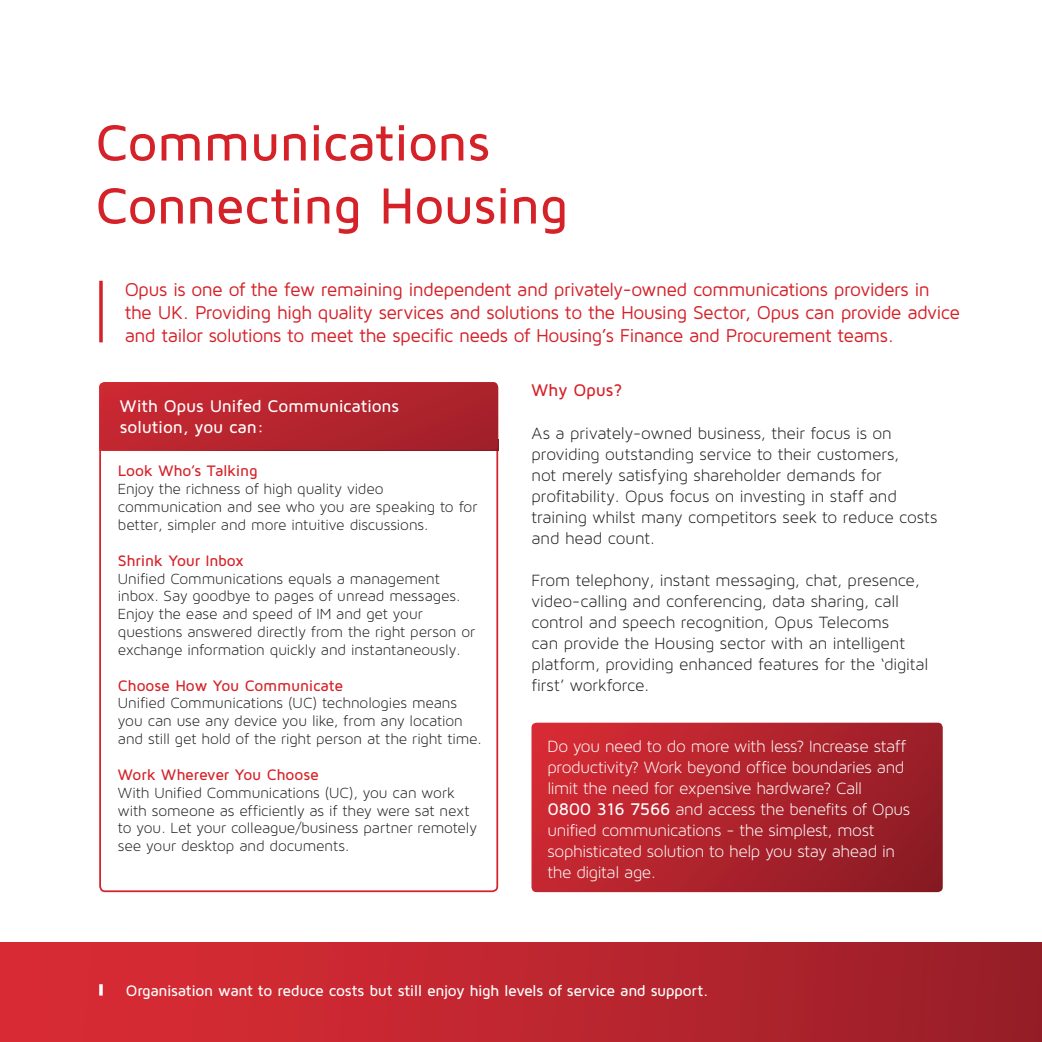
<style>
.page{position:relative;width:1042px;height:1042px;background:#fff}
.page>*{position:absolute;margin:0;border:0;box-sizing:border-box;transform-origin:0 0}
.t1{font:500 52.5px/63px "Maven Pro";letter-spacing:-.015em;color:#d52128}
.t2{font:19.25px/23.1px "Maven Pro";letter-spacing:-.035em;color:#d52128}
.t3{font:17.5px/21px "Maven Pro Light 300";letter-spacing:-.005em;color:#231f20}
.t4{font:17.5px/21px "Maven Pro Light 300";letter-spacing:-.02em;color:#fff}
.t5{font:500 17.5px/21px "Maven Pro";letter-spacing:-.015em;color:#fff}
.t6{font:500 17.5px "Maven Pro";letter-spacing:-.02em;color:#d52128}
.t7{font:15.75px/17.8px "Maven Pro Light 300";letter-spacing:-.005em;color:#231f20}
.t8{font:500 15.75px "Maven Pro";letter-spacing:-.025em;color:#fff}
.t9{font:500 15.75px "Maven Pro";letter-spacing:-.015em;color:#d52128}
.s1{font-family:"Maven Pro";font-weight:500;color:#d52128}
.s2{font-family:"Maven Pro";font-weight:500}
</style>
<div class="page">
<svg style="left:99px;top:281px;width:4px;height:61px"></svg>
<div style="left:0;top:943px;width:1042px;height:99px;background:linear-gradient(to right,#df2c36,#991f28)"></div>
<svg style="left:99px;top:382px;width:399px;height:68px;background:#b6252e"></svg>
<svg style="left:531px;top:723px;width:412px;height:169px;background:#b0232c"></svg>
<svg style="left:99px;top:984px;width:4px;height:11px"></svg>
<p class="t1" style="left:95px;top:109px;width:474px">Communications<br>Connecting Housing</p>
<p class="t2" style="left:125px;top:277px;width:837px">Opus is one of the few remaining independent and privately-owned communications providers in the UK. Providing high quality services and solutions to the Housing Sector, Opus can provide advice and tailor solutions to meet the specific needs of Housing’s Finance and Procurement teams.</p>
<p class="t5" style="left:120px;top:395px;width:281px">With Opus Unifed Communications solution, you can:</p>
<p class="t7" style="left:118px;top:462px;width:361px"><span class="s1">Look Who’s Talking<br></span>Enjoy the richness of high quality video communication and see who you are speaking to for better, simpler and more intuitive discussions.</p>
<p class="t9" style="left:118px;top:550px;width:127px">Shrink Your Inbox</p>
<p class="t7" style="left:118px;top:569px;width:359px">Unified Communications equals a management inbox. Say goodbye to pages of unread messages.<br>Enjoy the ease and speed of IM and get your questions answered directly from the right person or exchange information quickly and instantaneously.</p>
<p class="t7" style="left:118px;top:676px;width:365px"><span class="s1">Choose How You Communicate<br></span>Unified Communications (UC) technologies means you can use any device you like, from any location and still get hold of the right person at the right time.</p>
<p class="t7" style="left:118px;top:765px;width:360px"><span class="s1">Work Wherever You Choose<br></span>With Unified Communications (UC), you can work with someone as efficiently as if they were sat next to you. Let your colleague/business partner remotely see your desktop and documents.</p>
<p class="t6" style="left:531px;top:379px;width:92px">Why Opus?</p>
<p class="t3" style="left:531px;top:422px;width:408px">As a privately-owned business, their focus is on providing outstanding service to their customers,<br>not merely satisfying shareholder demands for profitability. Opus focus on investing in staff and training whilst many competitors seek to reduce costs and head count.</p>
<p class="t3" style="left:531px;top:569px;width:399px">From telephony, instant messaging, chat, presence, video-calling and conferencing, data sharing, call control and speech recognition, Opus Telecoms<br>can provide the Housing sector with an intelligent platform, providing enhanced features for the ‘digital first’ workforce.</p>
<p class="t4" style="left:547px;top:735px;width:364px">Do you need to do more with less? Increase staff productivity? Work beyond office boundaries and limit the need for expensive hardware? Call <span class="s2">0800 316 7566</span> and access the benefits of Opus unified communications - the simplest, most sophisticated solution to help you stay ahead in the digital age.</p>
<p class="t8" style="left:126px;top:981px;width:584px">Organisation want to reduce costs but still enjoy high levels of service and support.</p>
</div>
